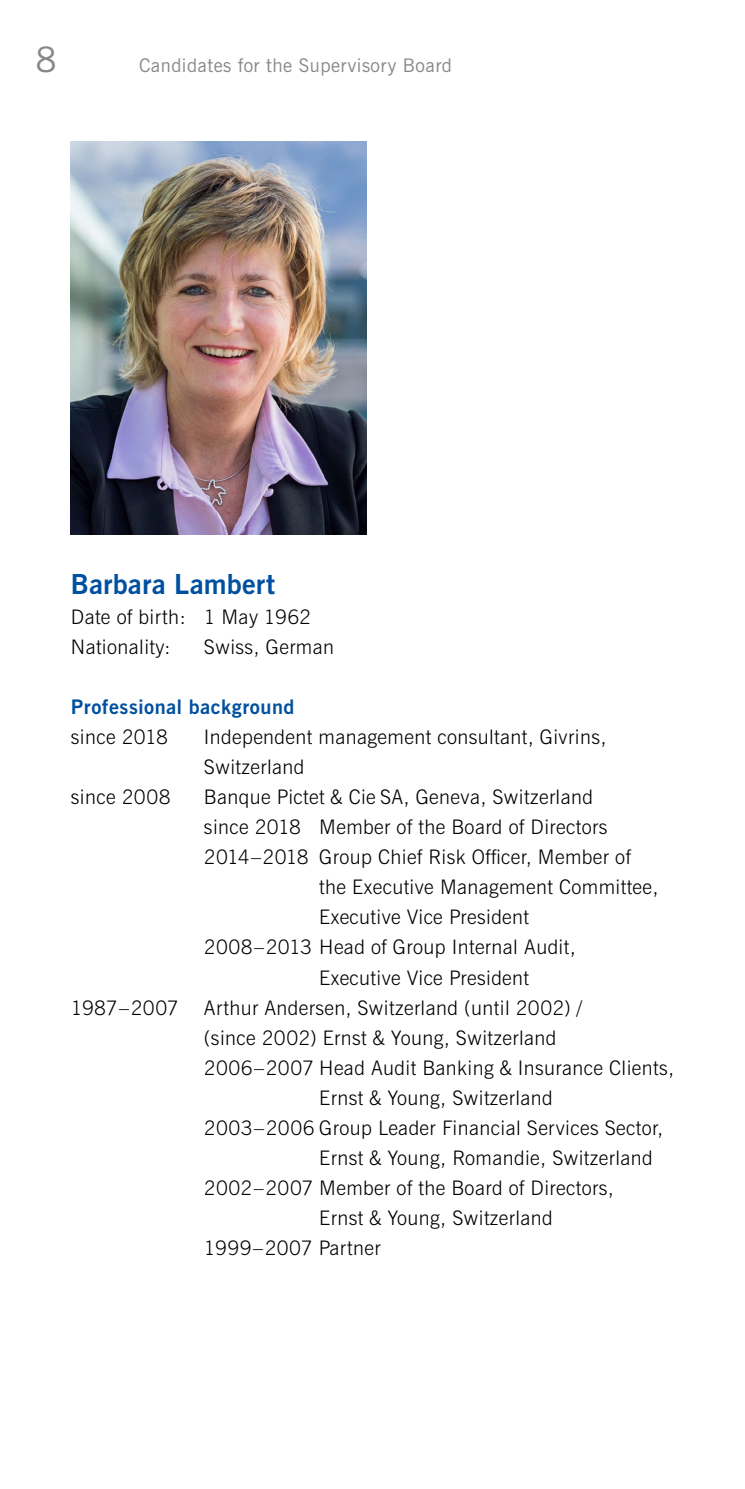
<style>
.page{position:relative;width:745px;height:1489px;background:#fff}
.page>*{position:absolute;margin:0;border:0;box-sizing:border-box;transform-origin:0 0}
.t1{font:35px "News Gothic BT";color:#868786}
.t2{font:700 27.5px "News Gothic BT";letter-spacing:.005em;color:#0050a0}
.t3{font:300 20px/30px "News Gothic BT";letter-spacing:.02em;color:#000}
.t4{font:700 20px "News Gothic BT";letter-spacing:.025em;color:#0050a0}
.t5{font:300 20px "News Gothic BT";letter-spacing:-.005em;color:#000}
.t6{font:18.75px "News Gothic BT";letter-spacing:.025em;color:#868786}
</style>
<div class="page">
<img style="left:71px;top:142px;width:295px;height:392px">
<h1 class="t1" style="left:35px;top:39px;width:23px">8</h1>
<p class="t6" style="left:139px;top:54px;width:314px">Candidates for the Supervisory Board</p>
<h2 class="t2" style="left:71px;top:567px;width:205px">Barbara Lambert</h2>
<p class="t3" style="left:71px;top:602px;width:241px">Date of birth: 1 May 1962<br>Nationality:</p>
<p class="t3" style="left:204px;top:632px;width:131px">Swiss, German</p>
<p class="t4" style="left:71px;top:695px;width:225px">Professional background</p>
<p class="t3" style="left:71px;top:722px;width:99px">since 2018</p>
<p class="t3" style="left:204px;top:722px;width:403px">Independent management consultant, Givrins,<br>Switzerland</p>
<p class="t3" style="left:71px;top:782px;width:101px">since 2008</p>
<p class="t3" style="left:204px;top:782px;width:390px">Banque Pictet &amp; Cie SA, Geneva, Switzerland</p>
<p class="t3" style="left:204px;top:812px;width:404px">since 2018 Member of the Board of Directors</p>
<p class="t3" style="left:204px;top:842px;width:428px">2014–2018 Group Chief Risk Officer, Member of</p>
<p class="t3" style="left:319px;top:872px;width:340px">the Executive Management Committee,</p>
<p class="t3" style="left:319px;top:902px;width:211px">Executive Vice President</p>
<p class="t3" style="left:204px;top:932px;width:373px">2008–2013 Head of Group Internal Audit,</p>
<p class="t3" style="left:319px;top:962px;width:211px">Executive Vice President</p>
<p class="t5" style="left:71px;top:995px;width:109px">1987–2007</p>
<p class="t3" style="left:204px;top:992px;width:379px">Arthur Andersen, Switzerland (until 2002) /</p>
<p class="t3" style="left:204px;top:1022px;width:354px">(since 2002) Ernst &amp; Young, Switzerland</p>
<p class="t3" style="left:204px;top:1052px;width:471px">2006–2007 Head Audit Banking &amp; Insurance Clients,</p>
<p class="t3" style="left:319px;top:1082px;width:235px">Ernst &amp; Young, Switzerland</p>
<p class="t3" style="left:204px;top:1112px;width:460px">2003–2006 Group Leader Financial Services Sector,</p>
<p class="t3" style="left:319px;top:1142px;width:335px">Ernst &amp; Young, Romandie, Switzerland</p>
<p class="t3" style="left:204px;top:1172px;width:411px">2002–2007 Member of the Board of Directors,</p>
<p class="t3" style="left:319px;top:1202px;width:235px">Ernst &amp; Young, Switzerland</p>
<p class="t3" style="left:204px;top:1232px;width:178px">1999–2007 Partner</p>
</div>
